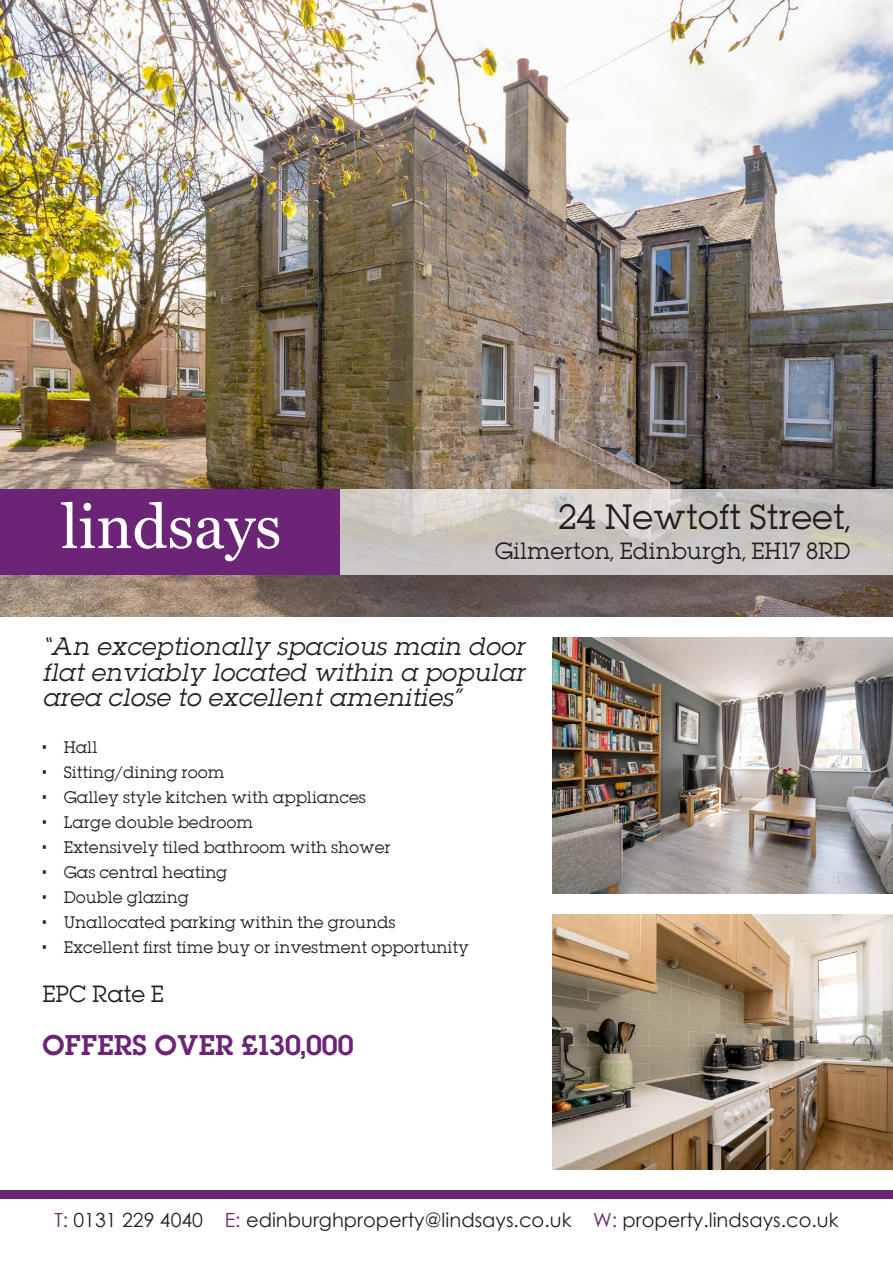
<style>
.page{position:relative;width:893px;height:1263px;background:#fff}
.page>*{position:absolute;margin:0;border:0;box-sizing:border-box;transform-origin:0 0}
.t1{font:31.5px "Lubalin";color:#231f20}
.t2{font:25.5px "Lubalin Demi";color:#6c2476}
.t3{font:italic 22.5px/25.5px "Lubalin";color:#231f20;text-align:justify}
.t4{font:21px "Lubalin";color:#231f20}
.t5{font:19.5px "Century Gothic";color:#231f20}
.t6{font:15px "Lubalin";color:#231f20}
.s1{color:#6c2476}
</style>
<div class="page">
<img style="left:0;top:0;width:893px;height:617px">
<img style="left:553px;top:638px;width:340px;height:255px">
<img style="left:553px;top:914px;width:340px;height:255px">
<div style="left:0;top:489px;width:340px;height:85px;background:#6c2476"></div>
<svg style="left:61px;top:502px;width:218px;height:59px"></svg>
<div style="left:0;top:1191px;width:893px;height:8px;background:#6c2476"></div>
<svg style="left:340px;top:489px;width:553px;height:85px;background:#cdc9c4"></svg>
<h1 class="t1" style="left:558px;top:496px;width:294px">24 Newtoft Street,</h1>
<h3 class="t4" style="left:495px;top:536px;width:357px">Gilmerton, Edinburgh, EH17 8RD</h3>
<h3 class="t3" style="left:43px;top:634px;width:483px">“An exceptionally spacious main door flat enviably located within a popular area close to excellent amenities”</h3>
<p class="t6" style="left:43px;top:737px;width:56px">• Hall</p>
<p class="t6" style="left:43px;top:762px;width:183px">• Sitting/dining room</p>
<p class="t6" style="left:43px;top:787px;width:325px">• Galley style kitchen with appliances</p>
<p class="t6" style="left:43px;top:812px;width:212px">• Large double bedroom</p>
<p class="t6" style="left:43px;top:837px;width:350px">• Extensively tiled bathroom with shower</p>
<p class="t6" style="left:43px;top:862px;width:187px">• Gas central heating</p>
<p class="t6" style="left:43px;top:887px;width:148px">• Double glazing</p>
<p class="t6" style="left:43px;top:912px;width:354px">• Unallocated parking within the grounds</p>
<p class="t6" style="left:43px;top:937px;width:428px">• Excellent first time buy or investment opportunity</p>
<h3 class="t4" style="left:43px;top:980px;width:123px">EPC Rate E</h3>
<h2 class="t2" style="left:43px;top:1027px;width:313px">OFFERS OVER £130,000</h2>
<h3 class="t5" style="left:54px;top:1206px;width:786px"><span class="s1">T:</span> 0131 229 4040 <span class="s1">E:</span> edinburghproperty@lindsays.co.uk <span class="s1">W:</span> property.lindsays.co.uk</h3>
</div>
